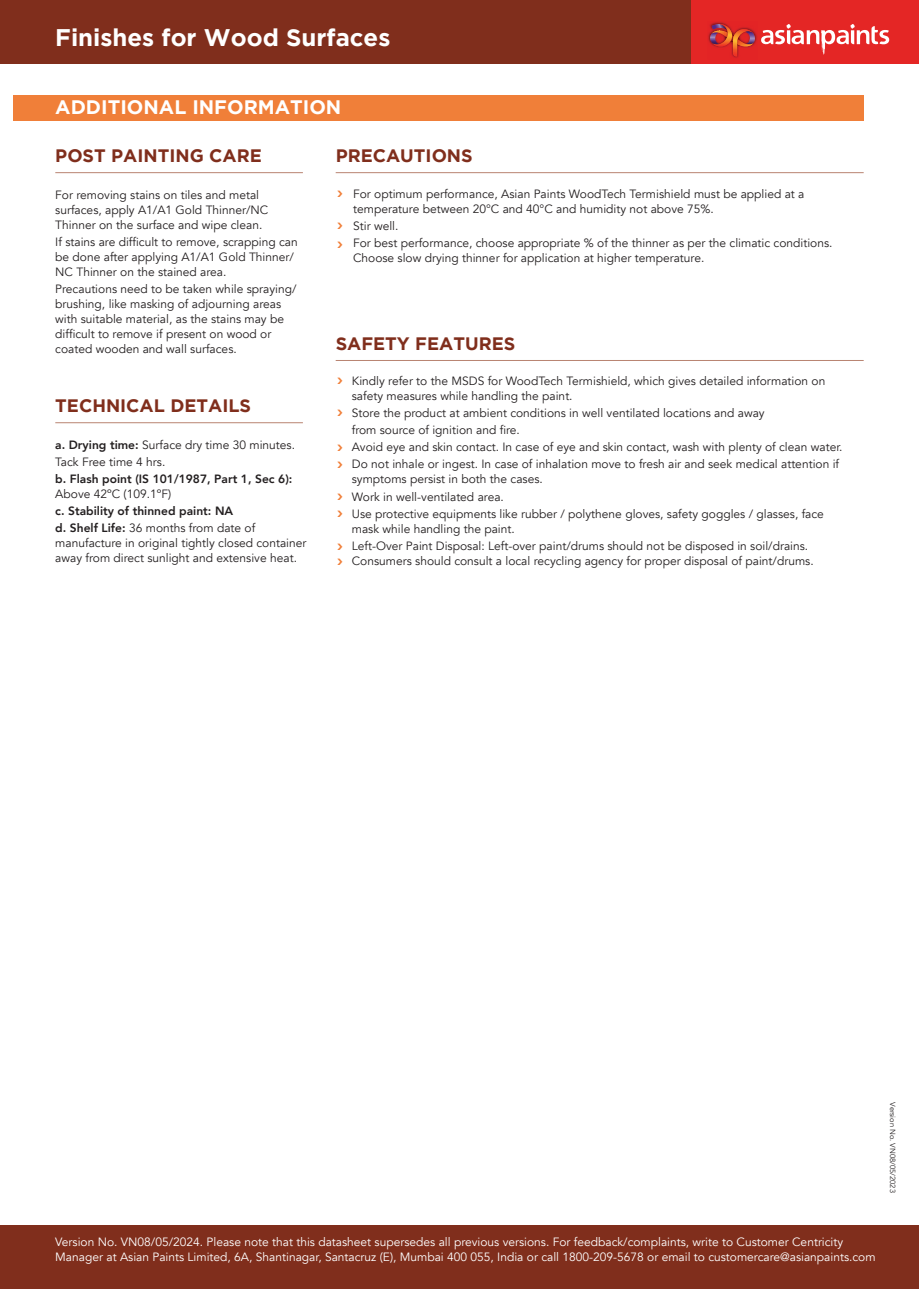
<style>
.page{position:relative;width:919px;height:1289px;background:#fff}
.page>*{position:absolute;margin:0;border:0;box-sizing:border-box;transform-origin:0 0}
.t1{font:700 24px "Gotham";color:#fff}
.t2{font:700 19.5px "Gotham";color:#fff}
.t3{font:700 18px "Gotham";color:#802e1c}
.t4{font:12px/15px "Avenir";color:#231f20}
.t5{font:12px/15px "Avenir";color:#fff}
.t6{font:800 12px/15px "Avenir";color:#231f20}
.t7{font:700 12px "Sanuk";color:#f07f39}
.t8{font:7.5px "Avenir";color:#231f20}
.s1{font-weight:800}
.s2{font-weight:400}
</style>
<div class="page">
<div style="left:0;top:0;width:918px;height:64px;background:#802e1c"></div>
<div style="left:691px;top:0;width:227px;height:64px;background:#e42625"></div>
<svg style="left:761px;top:24px;width:128px;height:31px"></svg>
<img style="left:708px;top:22px;width:49px;height:36px">
<svg style="left:710px;top:30px;width:44px;height:16px"></svg>
<img style="left:712px;top:24px;width:20px;height:22px">
<img style="left:732px;top:29px;width:20px;height:27px">
<div style="left:13px;top:96px;width:850px;height:25px;background:#f07f39"></div>
<hr style="left:55px;top:172px;width:248px;height:1px;background:#b98472">
<hr style="left:55px;top:422px;width:248px;height:1px;background:#b98472">
<hr style="left:335px;top:172px;width:528px;height:1px;background:#b98472">
<hr style="left:335px;top:360px;width:528px;height:1px;background:#b98472">
<div style="left:0;top:1225px;width:918px;height:63px;background:#802e1c"></div>
<h1 class="t1" style="left:55px;top:24px;width:336px">Finishes for Wood Surfaces</h1>
<p class="t2" style="left:55px;top:96px;width:287px">ADDITIONAL INFORMATION</p>
<p class="t3" style="left:55px;top:145px;width:208px">POST PAINTING CARE</p>
<p class="t4" style="left:55px;top:187px;width:214px">For removing stains on tiles and metal surfaces, apply A1/A1 Gold Thinner/NC<br>Thinner on the surface and wipe clean.</p>
<p class="t4" style="left:55px;top:234px;width:244px">If stains are difficult to remove, scrapping can be done after applying A1/A1 Gold Thinner/<br>NC Thinner on the stained area.</p>
<p class="t4" style="left:55px;top:281px;width:243px">Precautions need to be taken while spraying/ brushing, like masking of adjourning areas with suitable material, as the stains may be difficult to remove if present on wood or coated wooden and wall surfaces.</p>
<p class="t3" style="left:335px;top:145px;width:138px">PRECAUTIONS</p>
<p class="t4" style="left:353px;top:187px;width:453px">For optimum performance, Asian Paints WoodTech Termishield must be applied at a temperature between 20°C and 40°C and humidity not above 75%.</p>
<p class="t4" style="left:353px;top:219px;width:47px">Stir well.</p>
<p class="t4" style="left:353px;top:236px;width:481px">For best performance, choose appropriate % of the thinner as per the climatic conditions.<br>Choose slow drying thinner for application at higher temperature.</p>
<p class="t7" style="left:337px;top:185px;width:8px">&gt;</p>
<p class="t7" style="left:337px;top:217px;width:8px">&gt;</p>
<p class="t7" style="left:337px;top:236px;width:8px">&gt;</p>
<p class="t3" style="left:335px;top:333px;width:181px">SAFETY FEATURES</p>
<p class="t4" style="left:352px;top:373px;width:475px">Kindly refer to the MSDS for WoodTech Termishield, which gives detailed information on safety measures while handling the paint.</p>
<p class="t4" style="left:352px;top:405px;width:414px">Store the product at ambient conditions in well ventilated locations and away</p>
<p class="t4" style="left:352px;top:423px;width:169px">from source of ignition and fire.</p>
<p class="t4" style="left:352px;top:440px;width:492px">Avoid eye and skin contact. In case of eye and skin contact, wash with plenty of clean water.</p>
<p class="t4" style="left:352px;top:457px;width:488px">Do not inhale or ingest. In case of inhalation move to fresh air and seek medical attention if symptoms persist in both the cases.</p>
<p class="t4" style="left:352px;top:489px;width:153px">Work in well-ventilated area.</p>
<p class="t4" style="left:352px;top:506px;width:473px">Use protective equipments like rubber / polythene gloves, safety goggles / glasses, face mask while handling the paint.</p>
<p class="t4" style="left:352px;top:538px;width:463px">Left-Over Paint Disposal: Left-over paint/drums should not be disposed in soil/drains.<br>Consumers should consult a local recycling agency for proper disposal of paint/drums.</p>
<p class="t7" style="left:337px;top:372px;width:8px">&gt;</p>
<p class="t3" style="left:55px;top:395px;width:197px">TECHNICAL DETAILS</p>
<p class="t4" style="left:55px;top:437px;width:241px"><span class="s1">a. Drying time:</span> Surface dry time 30 minutes.</p>
<p class="t4" style="left:55px;top:454px;width:112px">Tack Free time 4 hrs.</p>
<p class="t6" style="left:55px;top:471px;width:239px">b. Flash point (IS 101/1987, Part 1, Sec 6):<br><span class="s2">Above 42ºC (109.1ºF)</span></p>
<p class="t6" style="left:55px;top:503px;width:179px">c. Stability of thinned paint: NA</p>
<p class="t4" style="left:55px;top:521px;width:253px"><span class="s1">d. Shelf Life:</span> 36 months from date of manufacture in original tightly closed container away from direct sunlight and extensive heat.</p>
<p class="t7" style="left:337px;top:404px;width:8px">&gt;</p>
<p class="t7" style="left:337px;top:439px;width:8px">&gt;</p>
<p class="t7" style="left:337px;top:456px;width:8px">&gt;</p>
<p class="t7" style="left:337px;top:488px;width:8px">&gt;</p>
<p class="t7" style="left:337px;top:505px;width:8px">&gt;</p>
<p class="t7" style="left:337px;top:538px;width:8px">&gt;</p>
<p class="t7" style="left:337px;top:552px;width:8px">&gt;</p>
<p class="t8" style="left:897px;top:1102px;width:92px;rotate:90deg">Version No. VN08/05/2023</p>
<p class="t5" style="left:55px;top:1234px;width:821px">Version No. VN08/05/2024. Please note that this datasheet supersedes all previous versions. For feedback/complaints, write to Customer Centricity<br>Manager at Asian Paints Limited, 6A, Shantinagar, Santacruz (E), Mumbai 400 055, India or call 1800-209-5678 or email to customercare@asianpaints.com</p>
</div>
